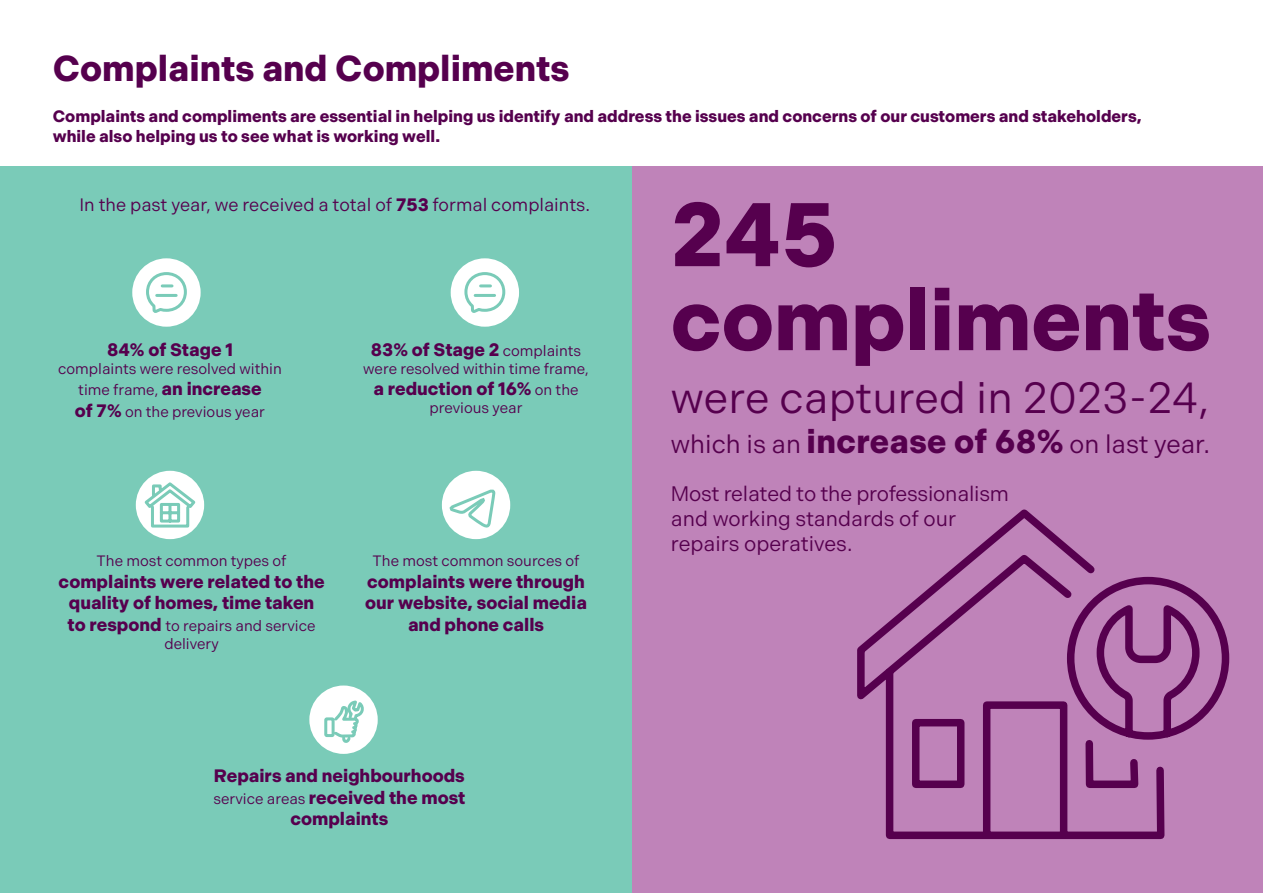
<style>
.page{position:relative;width:1263px;height:893px;background:#fff}
.page>*{position:absolute;margin:0;border:0;box-sizing:border-box;transform-origin:0 0}
.t1{font:700 90px "Indivisible";color:#56004e}
.t2{font:700 85.5px "Indivisible";letter-spacing:-.005em;color:#56004e}
.t3{font:43.5px "Indivisible";letter-spacing:.005em;color:#56004e}
.t4{font:700 36px "Indivisible";color:#56004e}
.t5{font:25.5px "Indivisible";color:#56004e}
.t6{font:21px/25.2px "Indivisible";letter-spacing:-.005em;color:#56004e}
.t7{font:700 18px/21.6px "Indivisible";color:#56004e;text-align:center}
.t8{font:18px "Indivisible";color:#56004e}
.t9{font:700 16.5px/19.8px "Indivisible";color:#56004e}
.t10{font:15px/21.6px "Indivisible";color:#56004e;text-align:center}
.s1{font-weight:700}
.s2{font-weight:700;font-size:18px}
.s3{font-weight:400;font-size:15px}
.s4{font-weight:700;font-size:33px}
</style>
<div class="page">
<div style="left:622px;top:167px;width:641px;height:726px;background:#bf83b9"></div>
<div style="left:0;top:167px;width:631px;height:726px;background:#7acbb8"></div>
<div style="left:132px;top:258px;width:69px;height:69px;background:#fff;border-radius:50%"></div>
<svg style="left:146px;top:272px;width:41px;height:41px"></svg>
<div style="left:451px;top:258px;width:68px;height:69px;background:#fff;border-radius:50%"></div>
<svg style="left:464px;top:272px;width:42px;height:41px"></svg>
<div style="left:136px;top:471px;width:68px;height:68px;background:#fff;border-radius:50%"></div>
<svg style="left:142px;top:480px;width:56px;height:49px"></svg>
<div style="left:442px;top:471px;width:68px;height:68px;background:#fff;border-radius:50%"></div>
<svg style="left:449px;top:490px;width:46px;height:40px"></svg>
<div style="left:309px;top:685px;width:69px;height:69px;background:#fff;border-radius:50%"></div>
<svg style="left:324px;top:700px;width:39px;height:43px"></svg>
<svg style="left:857px;top:509px;width:373px;height:330px"></svg>
<h3 class="t4" style="left:53px;top:47px;width:518px">Complaints and Compliments</h3>
<p class="t9" style="left:53px;top:107px;width:1090px">Complaints and compliments are essential in helping us identify and address the issues and concerns of our customers and stakeholders, while also helping us to see what is working well.</p>
<p class="t8" style="left:79px;top:195px;width:512px">In the past year, we received a total of <span class="s1">753</span> formal complaints.</p>
<p class="t7" style="left:107px;top:339px;width:127px">84% of Stage 1</p>
<p class="t10" style="left:58px;top:358px;width:225px">complaints were resolved within time frame, <span class="s2">an increase<br>of 7%</span> on the previous year</p>
<p class="t7" style="left:371px;top:339px;width:212px">83% of Stage 2 <span class="s3">complaints</span></p>
<p class="t10" style="left:363px;top:358px;width:227px">were resolved within time frame,</p>
<p class="t7" style="left:373px;top:378px;width:207px">a reduction of 16% <span class="s3">on the</span></p>
<p class="t10" style="left:430px;top:397px;width:94px">previous year</p>
<p class="t10" style="left:97px;top:550px;width:192px">The most common types of</p>
<p class="t7" style="left:59px;top:571px;width:268px">complaints were related to the quality of homes, time taken</p>
<p class="t10" style="left:68px;top:617px;width:250px;line-height:18px"><span class="s2">to respond</span> to repairs and service delivery</p>
<p class="t10" style="left:373px;top:550px;width:208px">The most common sources of</p>
<p class="t7" style="left:365px;top:571px;width:223px">complaints were through our website, social media and phone calls</p>
<p class="t7" style="left:213px;top:765px;width:253px">Repairs and neighbourhoods <span class="s3">service areas</span> received the most complaints</p>
<h1 class="t1" style="left:671px;top:182px;width:168px">245</h1>
<h2 class="t2" style="left:671px;top:270px;width:542px">compliments</h2>
<h3 class="t3" style="left:671px;top:373px;width:540px">were captured in 2023-24,</h3>
<h3 class="t5" style="left:671px;top:429px;width:541px">which is an <span class="s4">increase of 68%</span> on last year.</h3>
<p class="t6" style="left:671px;top:481px;width:340px">Most related to the professionalism and working standards of our repairs operatives.</p>
</div>
